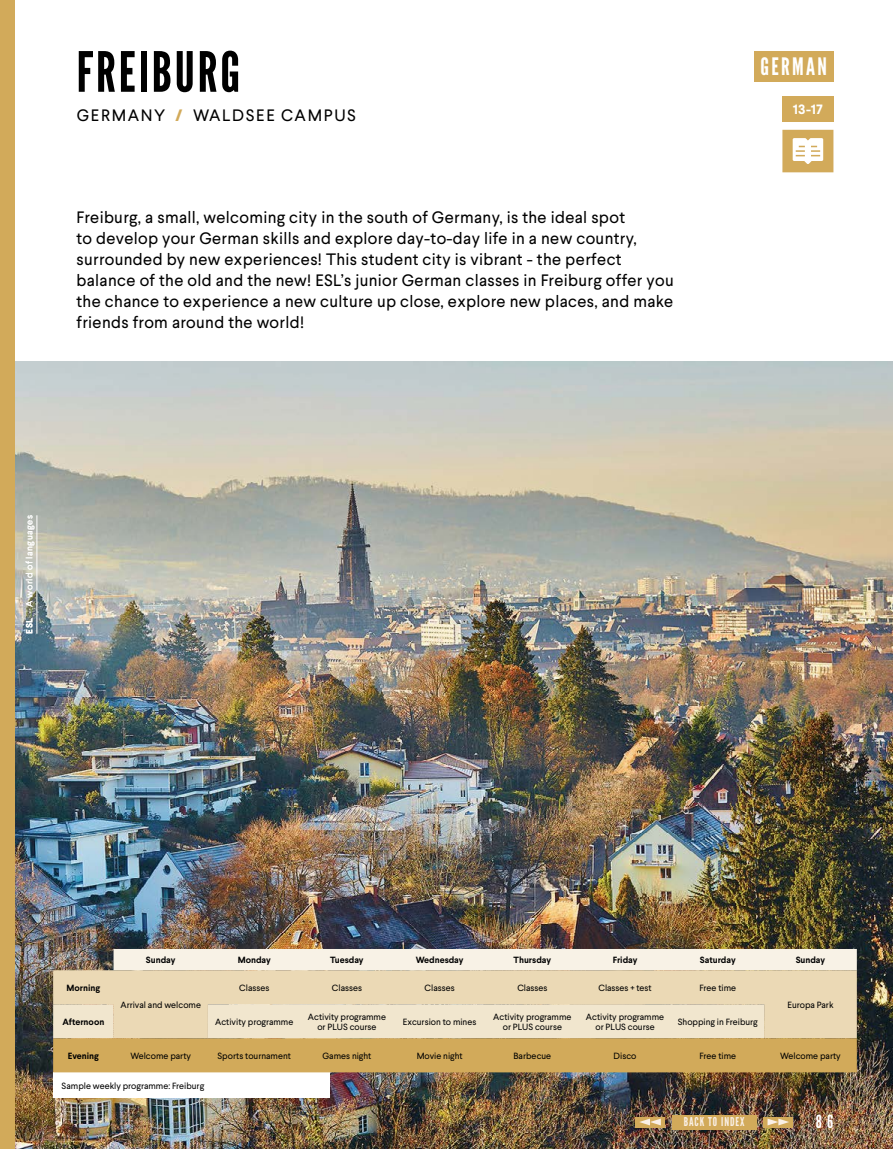
<style>
.page{position:relative;width:893px;height:1149px;background:#fff}
.page>*{position:absolute;margin:0;border:0;box-sizing:border-box;transform-origin:0 0}
.t1{font:55.35px "League Gothic";letter-spacing:.05em;color:#000}
.t2{font:24px "League Gothic";letter-spacing:.1em;color:#fff}
.t3{font:18px "League Gothic";color:#fff}
.t4{font:16.5px/21px "Larsseit";letter-spacing:.02em;color:#000}
.t5{font:16.5px "Larsseit";letter-spacing:.1em;color:#000}
.t6{font:700 13.5px "Larsseit";color:#fff}
.t7{font:12.15px "League Gothic";letter-spacing:.08em;color:#faf0e6}
.t8{font:9px/10.2px "Larsseit";color:#000;text-align:center}
.t9{font:700 9px "Larsseit";letter-spacing:-.005em;color:#000}
.t10{font:9px "Larsseit";letter-spacing:.045em;color:#fff}
.s1{font-weight:800;color:#d2aa5a}
.s2{font-weight:700}
</style>
<div class="page">
<img style="left:15px;top:361px;width:878px;height:787px">
<div style="left:782px;top:96px;width:51px;height:25px;background:#d2aa5a"></div>
<svg style="left:782px;top:130px;width:51px;height:42px"></svg>
<div style="left:764px;top:1116px;width:29px;height:10px;background:#d2aa5a"></div>
<svg style="left:767px;top:1118px;width:22px;height:7px"></svg>
<div style="left:672px;top:1114px;width:84px;height:14px;background:#d2aa5a"></div>
<div style="left:635px;top:1116px;width:30px;height:10px;background:#d2aa5a"></div>
<svg style="left:639px;top:1118px;width:22px;height:7px"></svg>
<div style="left:754px;top:51px;width:79px;height:30px;background:#d2aa5a"></div>
<div style="left:53px;top:1071px;width:277px;height:26px;background:#fff"></div>
<div style="left:114px;top:948px;width:743px;height:21px;background:#f8f2e6"></div>
<div style="left:53px;top:969px;width:804px;height:34px;background:#ebd9b5"></div>
<svg style="left:53px;top:1003px;width:804px;height:68px;background:#e0c692"></svg>
<div style="left:0;top:0;width:15px;height:1148px;background:#d2aa5a"></div>
<hr style="left:37px;top:515px;width:1px;height:118px;background:#fff">
<h1 class="t1" style="left:77px;top:39px;width:165px">FREIBURG</h1>
<p class="t5" style="left:77px;top:105px;width:281px">GERMANY <span class="s1">/</span> WALDSEE CAMPUS</p>
<p class="t4" style="left:77px;top:206px;width:599px">Freiburg, a small, welcoming city in the south of Germany, is the ideal spot<br>to develop your German skills and explore day-to-day life in a new country, surrounded by new experiences! This student city is vibrant - the perfect balance of the old and the new! ESL’s junior German classes in Freiburg offer you the chance to experience a new culture up close, explore new places, and make friends from around the world!</p>
<p class="t10" style="left:24px;top:633px;width:120px;rotate:-90deg"><span class="s2">ESL</span> · A world of languages</p>
<h2 class="t2" style="left:760px;top:52px;width:68px">GERMAN</h2>
<p class="t6" style="left:793px;top:100px;width:32px">13-17</p>
<p class="t9" style="left:67px;top:981px;width:35px">Morning</p>
<p class="t9" style="left:146px;top:953px;width:31px">Sunday</p>
<p class="t9" style="left:238px;top:953px;width:35px">Monday</p>
<p class="t9" style="left:330px;top:953px;width:35px">Tuesday</p>
<p class="t9" style="left:416px;top:953px;width:49px">Wednesday</p>
<p class="t9" style="left:514px;top:953px;width:39px">Thursday</p>
<p class="t9" style="left:613px;top:953px;width:26px">Friday</p>
<p class="t9" style="left:700px;top:953px;width:37px">Saturday</p>
<p class="t9" style="left:796px;top:953px;width:31px">Sunday</p>
<p class="t8" style="left:120px;top:999px;width:82px">Arrival and welcome</p>
<p class="t8" style="left:239px;top:982px;width:32px">Classes</p>
<p class="t8" style="left:332px;top:982px;width:32px">Classes</p>
<p class="t8" style="left:425px;top:982px;width:32px">Classes</p>
<p class="t8" style="left:517px;top:982px;width:32px">Classes</p>
<p class="t8" style="left:598px;top:982px;width:55px">Classes + test</p>
<p class="t8" style="left:699px;top:982px;width:38px">Free time</p>
<p class="t8" style="left:787px;top:999px;width:48px">Europa Park</p>
<p class="t9" style="left:62px;top:1015px;width:43px">Afternoon</p>
<p class="t8" style="left:215px;top:1016px;width:80px">Activity programme</p>
<p class="t8" style="left:308px;top:1011px;width:80px">Activity programme or PLUS course</p>
<p class="t8" style="left:403px;top:1016px;width:75px">Excursion to mines</p>
<p class="t8" style="left:493px;top:1011px;width:80px">Activity programme or PLUS course</p>
<p class="t8" style="left:586px;top:1011px;width:80px">Activity programme or PLUS course</p>
<p class="t8" style="left:678px;top:1016px;width:81px">Shopping in Freiburg</p>
<p class="t9" style="left:68px;top:1049px;width:33px">Evening</p>
<p class="t8" style="left:130px;top:1050px;width:62px">Welcome party</p>
<p class="t8" style="left:218px;top:1050px;width:75px">Sports tournament</p>
<p class="t8" style="left:322px;top:1050px;width:50px">Games night</p>
<p class="t8" style="left:417px;top:1050px;width:47px">Movie night</p>
<p class="t8" style="left:513px;top:1050px;width:39px">Barbecue</p>
<p class="t8" style="left:614px;top:1050px;width:24px">Disco</p>
<p class="t8" style="left:699px;top:1050px;width:38px">Free time</p>
<p class="t8" style="left:780px;top:1050px;width:62px">Welcome party</p>
<p class="t8" style="left:62px;top:1079px;width:144px">Sample weekly programme: Freiburg</p>
<p class="t7" style="left:684px;top:1114px;width:62px">BACK TO INDEX</p>
<p class="t3" style="left:816px;top:1110px;width:19px">8 6</p>
</div>
